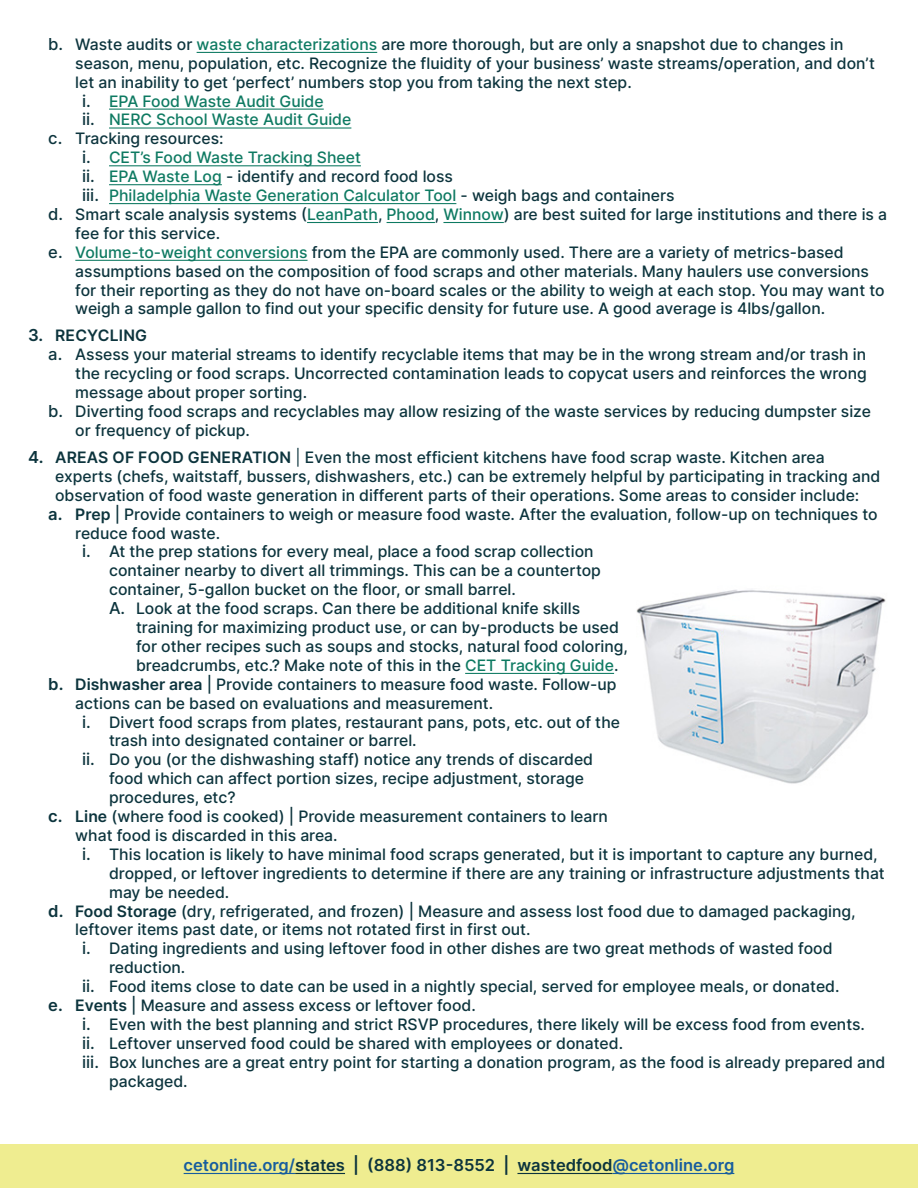
<style>
.page{position:relative;width:918px;height:1188px;background:#fff}
.page>*{position:absolute;margin:0;border:0;box-sizing:border-box;transform-origin:0 0}
.t1{font:600 16.5px "Inter";color:#0c343d}
.t2{font:500 15.75px/18.9px "Inter";color:#0c343d}
.t3{font:500 15.75px "Inter";color:#0e7a62}
.t4{font:600 15.75px "Inter";letter-spacing:.01em;color:#0c343d}
.s1{font-size:16.5px}
.s2{color:#0e7a62}
.s3{font-size:16.5px;color:#0c343d}
.s4{color:#0c343d}
.s5{font-weight:600;font-size:16.5px}
.s6{font-weight:600}
.s7{font-weight:400}
.s8{color:#175d9e}
</style>
<div class="page">
<hr style="left:197px;top:52px;width:180px;height:1px;background:#0e7a62">
<hr style="left:109px;top:109px;width:215px;height:1px;background:#0e7a62">
<hr style="left:109px;top:127px;width:242px;height:2px;background:#0e7a62">
<hr style="left:109px;top:165px;width:252px;height:1px;background:#0e7a62">
<hr style="left:109px;top:184px;width:113px;height:1px;background:#0e7a62">
<hr style="left:109px;top:203px;width:347px;height:1px;background:#0e7a62">
<hr style="left:307px;top:222px;width:71px;height:1px;background:#0e7a62">
<hr style="left:387px;top:222px;width:48px;height:1px;background:#0e7a62">
<hr style="left:443px;top:222px;width:61px;height:1px;background:#0e7a62">
<hr style="left:75px;top:260px;width:233px;height:1px;background:#0e7a62">
<hr style="left:465px;top:673px;width:149px;height:1px;background:#0e7a62">
<div style="left:0;top:1145px;width:918px;height:43px;background:#efed90"></div>
<hr style="left:184px;top:1173px;width:111px;height:1px;background:#175d9e">
<hr style="left:295px;top:1173px;width:50px;height:1px;background:#0c343d">
<hr style="left:517px;top:1173px;width:96px;height:1px;background:#0c343d">
<hr style="left:613px;top:1173px;width:121px;height:1px;background:#175d9e">
<img style="left:636px;top:590px;width:250px;height:194px">
<p class="t2" style="left:75px;top:34px;width:801px;text-indent:-27px"><span class="s1">b.</span> Waste audits or <span class="s2">waste characterizations</span> are more thorough, but are only a snapshot due to changes in season, menu, population, etc. Recognize the fluidity of your business’ waste streams/operation, and don’t let an inability to get ‘perfect’ numbers stop you from taking the next step.</p>
<p class="t3" style="left:82px;top:89px;width:243px"><span class="s3">i.</span> EPA Food Waste Audit Guide</p>
<p class="t3" style="left:82px;top:108px;width:271px"><span class="s3">ii.</span> NERC School Waste Audit Guide</p>
<p class="t2" style="left:48px;top:129px;width:177px"><span class="s1">c.</span> Tracking resources:</p>
<p class="t3" style="left:82px;top:146px;width:280px"><span class="s3">i.</span> CET’s Food Waste Tracking Sheet</p>
<p class="t2" style="left:82px;top:167px;width:372px"><span class="s1">ii.</span> <span class="s2">EPA Waste Log</span> - identify and record food loss</p>
<p class="t3" style="left:82px;top:184px;width:594px"><span class="s3">iii.</span> Philadelphia Waste Generation Calculator Tool <span class="s4">- weigh bags and containers</span></p>
<p class="t2" style="left:75px;top:204px;width:813px;text-indent:-27px"><span class="s1">d.</span> Smart scale analysis systems (<span class="s2">LeanPath</span>, <span class="s2">Phood</span>, <span class="s2">Winnow</span>) are best suited for large institutions and there is a fee for this service.</p>
<p class="t2" style="left:75px;top:242px;width:811px;text-indent:-27px"><span class="s1">e.</span> <span class="s2">Volume-to-weight conversions</span> from the EPA are commonly used. There are a variety of metrics-based assumptions based on the composition of food scraps and other materials. Many haulers use conversions for their reporting as they do not have on-board scales or the ability to weigh at each stop. You may want to weigh a sample gallon to find out your specific density for future use. A good average is 4lbs/gallon.</p>
<p class="t4" style="left:28px;top:324px;width:120px"><span class="s1">3.</span> RECYCLING</p>
<p class="t2" style="left:75px;top:345px;width:793px;text-align:justify;text-indent:-27px"><span class="s1">a.</span> Assess your material streams to identify recyclable items that may be in the wrong stream and/or trash in the recycling or food scraps. Uncorrected contamination leads to copycat users and reinforces the wrong message about proper sorting.</p>
<p class="t2" style="left:75px;top:401px;width:797px;text-indent:-27px"><span class="s1">b.</span> Diverting food scraps and recyclables may allow resizing of the waste services by reducing dumpster size or frequency of pickup.</p>
<p class="t2" style="left:55px;top:447px;width:827px;text-indent:-27px"><span class="s5">4.</span> <span class="s6">AREAS OF FOOD GENERATION</span> <span class="s7">|</span> Even the most efficient kitchens have food scrap waste. Kitchen area experts (chefs, waitstaff, bussers, dishwashers, etc.) can be extremely helpful by participating in tracking and observation of food waste generation in different parts of their operations. Some areas to consider include:</p>
<p class="t2" style="left:75px;top:504px;width:804px;text-indent:-27px"><span class="s5">a.</span> <span class="s6">Prep</span> | Provide containers to weigh or measure food waste. After the evaluation, follow-up on techniques to reduce food waste.</p>
<p class="t2" style="left:109px;top:542px;width:493px;text-indent:-27px"><span class="s1">i.</span> At the prep stations for every meal, place a food scrap collection container nearby to divert all trimmings. This can be a countertop container, 5-gallon bucket on the floor, or small barrel.</p>
<p class="t2" style="left:136px;top:599px;width:493px;text-indent:-27px"><span class="s1">A.</span> Look at the food scraps. Can there be additional knife skills training for maximizing product use, or can by-products be used for other recipes such as soups and stocks, natural food coloring, breadcrumbs, etc.? Make note of this in the <span class="s2">CET Tracking Guide</span>.</p>
<p class="t2" style="left:75px;top:674px;width:543px;text-indent:-27px"><span class="s5">b.</span> <span class="s6">Dishwasher area</span> | Provide containers to measure food waste. Follow-up actions can be based on evaluations and measurement.</p>
<p class="t2" style="left:109px;top:712px;width:513px;text-indent:-27px"><span class="s1">i.</span> Divert food scraps from plates, restaurant pans, pots, etc. out of the trash into designated container or barrel.</p>
<p class="t2" style="left:109px;top:750px;width:486px;text-indent:-27px"><span class="s1">ii.</span> Do you (or the dishwashing staff) notice any trends of discarded food which can affect portion sizes, recipe adjustment, storage procedures, etc?</p>
<p class="t2" style="left:75px;top:806px;width:534px;text-indent:-27px"><span class="s5">c.</span> <span class="s6">Line</span> (where food is cooked) | Provide measurement containers to learn what food is discarded in this area.</p>
<p class="t2" style="left:109px;top:844px;width:777px;text-indent:-27px"><span class="s1">i.</span> This location is likely to have minimal food scraps generated, but it is important to capture any burned, dropped, or leftover ingredients to determine if there are any training or infrastructure adjustments that may be needed.</p>
<p class="t2" style="left:75px;top:901px;width:782px;text-indent:-27px"><span class="s5">d.</span> <span class="s6">Food Storage</span> (dry, refrigerated, and frozen) | Measure and assess lost food due to damaged packaging, leftover items past date, or items not rotated first in first out.</p>
<p class="t2" style="left:109px;top:939px;width:725px;text-indent:-27px"><span class="s1">i.</span> Dating ingredients and using leftover food in other dishes are two great methods of wasted food reduction.</p>
<p class="t2" style="left:82px;top:977px;width:759px"><span class="s1">ii.</span> Food items close to date can be used in a nightly special, served for employee meals, or donated.</p>
<p class="t2" style="left:48px;top:995px;width:429px"><span class="s5">e.</span> <span class="s6">Events</span> | Measure and assess excess or leftover food.</p>
<p class="t2" style="left:82px;top:1014px;width:784px"><span class="s1">i.</span> Even with the best planning and strict RSVP procedures, there likely will be excess food from events.</p>
<p class="t2" style="left:82px;top:1033px;width:543px"><span class="s1">ii.</span> Leftover unserved food could be shared with employees or donated.</p>
<p class="t2" style="left:109px;top:1052px;width:778px;text-indent:-27px"><span class="s1">iii.</span> Box lunches are a great entry point for starting a donation program, as the food is already prepared and packaged.</p>
<p class="t1" style="left:184px;top:1153px;width:552px"><span class="s8">cetonline.org/</span>states | (888) 813-8552 | wastedfood<span class="s8">@cetonline.org</span></p>
</div>
